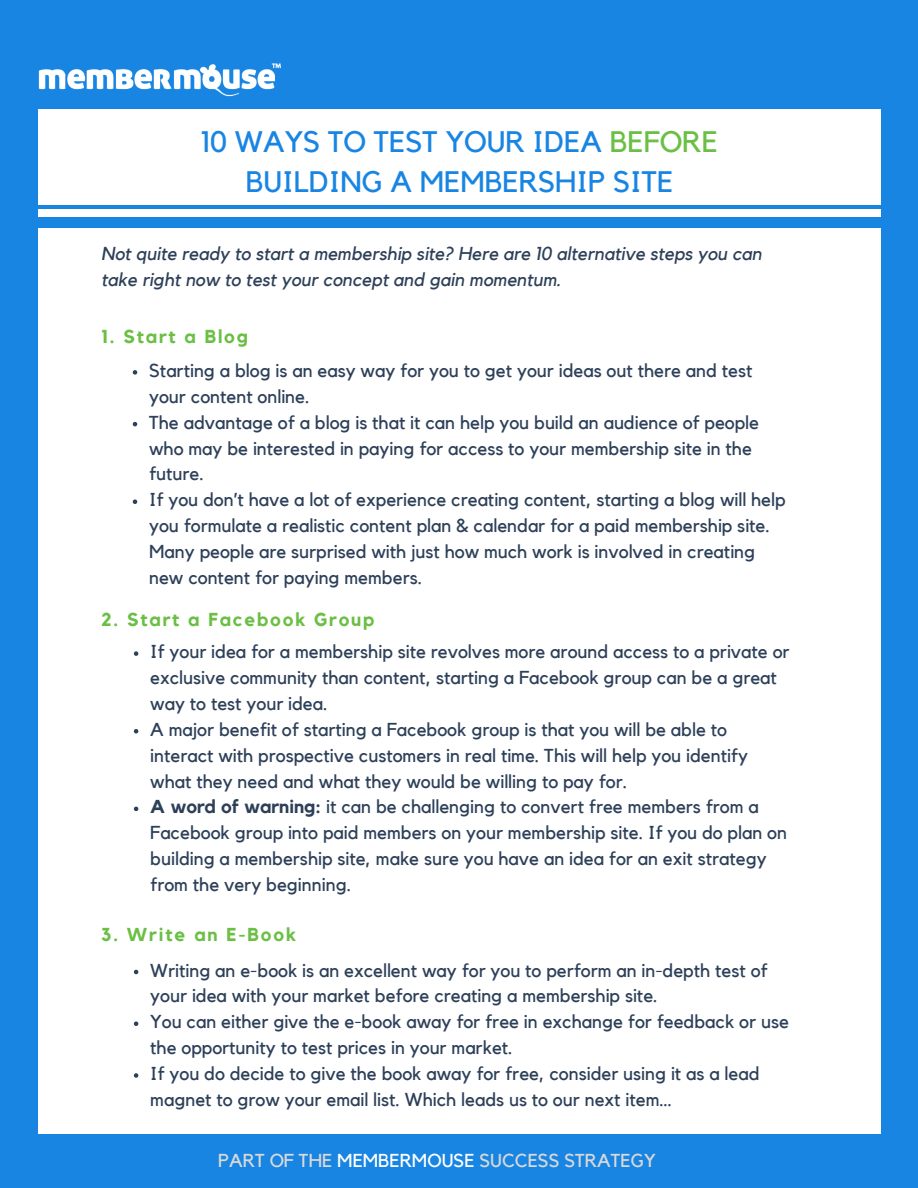
<style>
.page{position:relative;width:918px;height:1188px;background:#1985e3}
.page>*{position:absolute;margin:0;border:0;box-sizing:border-box;transform-origin:0 0}
.t1{font:29.55px/40.5px "Kollektif";color:#1985e3;text-align:center}
.t2{font:18.75px/25.8px "Kollektif";color:#2d4059}
.t3{font:italic 18.75px/25.8px "Kollektif";color:#2d4059}
.t4{font:700 18.75px "Kollektif";letter-spacing:.1em;color:#6abf44}
.t5{font:18.75px "Kollektif";color:#d9d9d9}
.s1{color:#6abf44}
.s2{font-weight:700}
.s3{color:#fff}
</style>
<div class="page">
<div style="left:38px;top:109px;width:843px;height:1025px;background:#fff"></div>
<img style="left:38px;top:63px;width:243px;height:34px">
<hr style="left:20px;top:205px;width:872px;height:4px;background:#1985e3">
<div style="left:20px;top:217px;width:872px;height:10px;background:#1985e3"></div>
<svg style="left:133px;top:370px;width:4px;height:5px"></svg>
<svg style="left:133px;top:422px;width:4px;height:4px"></svg>
<svg style="left:133px;top:500px;width:4px;height:4px"></svg>
<svg style="left:134px;top:651px;width:4px;height:5px"></svg>
<svg style="left:134px;top:729px;width:4px;height:5px"></svg>
<svg style="left:134px;top:807px;width:4px;height:4px"></svg>
<svg style="left:134px;top:970px;width:4px;height:4px"></svg>
<svg style="left:134px;top:1022px;width:4px;height:4px"></svg>
<svg style="left:134px;top:1073px;width:4px;height:5px"></svg>
<h1 class="t1" style="left:201px;top:122px;width:518px">10 WAYS TO TEST YOUR IDEA <span class="s1">BEFORE<br></span>BUILDING A MEMBERSHIP SITE</h1>
<p class="t3" style="left:101px;top:241px;width:662px">Not quite ready to start a membership site? Here are 10 alternative steps you can take right now to test your concept and gain momentum.</p>
<p class="t4" style="left:101px;top:327px;width:148px">1. Start a Blog</p>
<p class="t2" style="left:149px;top:358px;width:638px">Starting a blog is an easy way for you to get your ideas out there and test your content online.<br>The advantage of a blog is that it can help you build an audience of people who may be interested in paying for access to your membership site in the future.<br>If you don’t have a lot of experience creating content, starting a blog will help you formulate a realistic content plan &amp; calendar for a paid membership site.<br>Many people are surprised with just how much work is involved in creating new content for paying members.</p>
<p class="t4" style="left:101px;top:611px;width:275px">2. Start a Facebook Group</p>
<p class="t2" style="left:150px;top:639px;width:641px">If your idea for a membership site revolves more around access to a private or exclusive community than content, starting a Facebook group can be a great way to test your idea.<br>A major benefit of starting a Facebook group is that you will be able to interact with prospective customers in real time. This will help you identify what they need and what they would be willing to pay for.<br><span class="s2">A word of warning:</span> it can be challenging to convert free members from a Facebook group into paid members on your membership site. If you do plan on building a membership site, make sure you have an idea for an exit strategy from the very beginning.</p>
<p class="t4" style="left:101px;top:926px;width:196px">3. Write an E-Book</p>
<p class="t2" style="left:150px;top:958px;width:640px">Writing an e-book is an excellent way for you to perform an in-depth test of your idea with your market before creating a membership site.<br>You can either give the e-book away for free in exchange for feedback or use the opportunity to test prices in your market.<br>If you do decide to give the book away for free, consider using it as a lead magnet to grow your email list. Which leads us to our next item…</p>
<p class="t5" style="left:218px;top:1151px;width:439px">PART OF THE <span class="s3">MEMBERMOUSE</span> SUCCESS STRATEGY</p>
</div>
